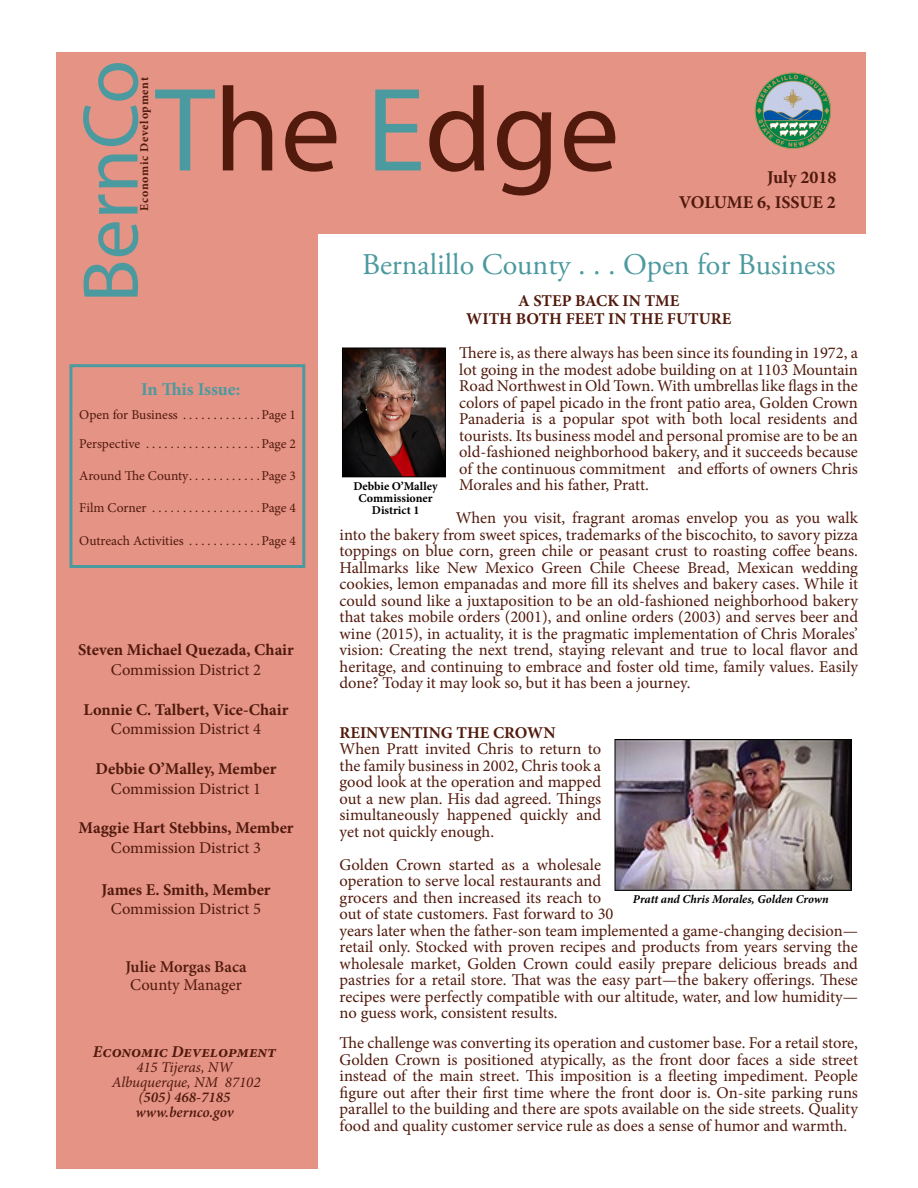
<style>
.page{position:relative;width:918px;height:1188px;background:#fff}
.page>*{position:absolute;margin:0;border:0;box-sizing:border-box;transform-origin:0 0}
.t1{font:120px "Myriad Pro";color:#511a0c}
.t2{font:79.5px "Myriad Pro";color:#4b9a9f}
.t3{font:30px "Adobe Garamond Pro";color:#4b9a9f}
.t4{font:700 18px/25.5px "Minion Pro";color:#511a0c;text-align:right}
.t5{font:700 18px "Minion Pro";color:#4b9a9f}
.t6{font:16.5px/16.5px "Minion Pro";color:#511a0c;text-align:justify}
.t7{font:700 16.5px/18px "Minion Pro";color:#511a0c;text-align:center}
.t8{font:italic 700 16.5px "Minion Pro";color:#511a0c}
.t9{font:600 16.5px "Minion Pro";color:#511a0c}
.t10{font:italic 15px/15px "Minion Pro";color:#511a0c;text-align:center}
.t11{font:13.5px/28.2px "Minion Pro";letter-spacing:-.005em;color:#511a0c}
.t12{font:700 12px/12px "Minion Pro";color:#000;text-align:center}
.t13{font:italic 700 12px "Minion Pro";letter-spacing:-.01em;color:#000}
.t14{font:700 12px "Minion Pro";letter-spacing:.06em;color:#511a0c}
.s1{color:#4b9a9f}
.s2{font-weight:600}
</style>
<div class="page">
<div style="left:56px;top:52px;width:810px;height:182px;background:#e49385"></div>
<div style="left:56px;top:216px;width:262px;height:953px;background:#e49385"></div>
<div style="left:69px;top:364px;width:236px;height:204px;border:3px solid #4b9a9f"></div>
<img style="left:344px;top:350px;width:100px;height:125px">
<div style="left:342px;top:348px;width:104px;height:129px;border:1px solid #000"></div>
<img style="left:617px;top:741px;width:233px;height:148px">
<div style="left:615px;top:739px;width:237px;height:152px;border:1px solid #000"></div>
<svg style="left:755px;top:73px;width:76px;height:76px"></svg>
<h2 class="t2" style="left:62px;top:303px;width:244px;rotate:-90deg">BernCo</h2>
<p class="t14" style="left:136px;top:211px;width:135px;rotate:-90deg">Economic Development</p>
<h1 class="t1" style="left:155px;top:56px;width:466px"><span class="s1">T</span>he <span class="s1">E</span>dge</h1>
<p class="t4" style="left:679px;top:164px;width:159px">July 2018<br>VOLUME 6, ISSUE 2</p>
<h3 class="t3" style="left:362px;top:247px;width:475px">Bernalillo County . . . Open for Business</h3>
<p class="t7" style="left:466px;top:291px;width:267px">A STEP BACK IN TME<br>WITH BOTH FEET IN THE FUTURE</p>
<p class="t6" style="left:459px;top:345px;width:400px">There is, as there always has been since its founding in 1972, a lot going in the modest adobe building on at 1103 Mountain Road Northwest in Old Town. With umbrellas like flags in the colors of papel picado in the front patio area, Golden Crown Panaderia is a popular spot with both local residents and tourists. Its business model and personal promise are to be an old-fashioned neighborhood bakery, and it succeeds because of the continuous commitment and efforts of owners Chris Morales and his father, Pratt.</p>
<p class="t6" style="left:340px;top:510px;width:520px;text-align:left;text-indent:116px">When you visit, fragrant aromas envelop you as you walk into the bakery from sweet spices, trademarks of the biscochito, to savory pizza toppings on blue corn, green chile or peasant crust to roasting coffee beans.<br>Hallmarks like New Mexico Green Chile Cheese Bread, Mexican wedding cookies, lemon empanadas and more fill its shelves and bakery cases. While it could sound like a juxtaposition to be an old-fashioned neighborhood bakery that takes mobile orders (2001), and online orders (2003) and serves beer and wine (2015), in actuality, it is the pragmatic implementation of Chris Morales’ vision: Creating the next trend, staying relevant and true to local flavor and heritage, and continuing to embrace and foster old time, family values. Easily done? Today it may look so, but it has been a journey.</p>
<p class="t7" style="left:340px;top:723px;width:218px">REINVENTING THE CROWN</p>
<p class="t6" style="left:340px;top:741px;width:263px">When Pratt invited Chris to return to the family business in 2002, Chris took a good look at the operation and mapped out a new plan. His dad agreed. Things simultaneously happened quickly and yet not quickly enough.</p>
<p class="t6" style="left:340px;top:856px;width:520px;text-align:left">Golden Crown started as a wholesale<br>operation to serve local restaurants and<br>grocers and then increased its reach to<br>out of state customers. Fast forward to 30<br>years later when the father-son team implemented a game-changing decision— retail only. Stocked with proven recipes and products from years serving the wholesale market, Golden Crown could easily prepare delicious breads and pastries for a retail store. That was the easy part—the bakery offerings. These recipes were perfectly compatible with our altitude, water, and low humidity— no guess work, consistent results.</p>
<p class="t6" style="left:340px;top:1035px;width:520px">The challenge was converting its operation and customer base. For a retail store, Golden Crown is positioned atypically, as the front door faces a side street instead of the main street. This imposition is a fleeting impediment. People figure out after their first time where the front door is. On-site parking runs parallel to the building and there are spots available on the side streets. Quality food and quality customer service rule as does a sense of humor and warmth.</p>
<p class="t5" style="left:141px;top:377px;width:101px">In This Issue:</p>
<p class="t11" style="left:79px;top:401px;width:218px">Open for Business . . . . . . . . . . . . Page 1<br>Perspective . . . . . . . . . . . . . . . . . . Page 2</p>
<p class="t11" style="left:79px;top:462px;width:218px">Around The County . . . . . . . . . . . Page 3</p>
<p class="t11" style="left:79px;top:494px;width:218px">Film Corner . . . . . . . . . . . . . . . . . Page 4</p>
<p class="t11" style="left:79px;top:526px;width:218px">Outreach Activities . . . . . . . . . . . Page 4</p>
<p class="t12" style="left:353px;top:480px;width:86px">Debbie O’Malley<br>Commissioner<br>District 1</p>
<p class="t7" style="left:78px;top:641px;width:217px">Steven Michael Quezada, Chair</p>
<p class="t6" style="left:111px;top:662px;width:152px">Commission District 2</p>
<p class="t7" style="left:84px;top:700px;width:206px">Lonnie C. Talbert, Vice-Chair</p>
<p class="t6" style="left:111px;top:721px;width:152px">Commission District 4</p>
<p class="t7" style="left:96px;top:760px;width:182px">Debbie O’Malley, Member</p>
<p class="t6" style="left:111px;top:780px;width:152px">Commission District 1</p>
<p class="t7" style="left:79px;top:819px;width:216px">Maggie Hart Stebbins, Member</p>
<p class="t6" style="left:111px;top:840px;width:152px">Commission District 3</p>
<p class="t7" style="left:102px;top:880px;width:170px">James E. Smith, Member</p>
<p class="t6" style="left:111px;top:901px;width:152px">Commission District 5</p>
<p class="t13" style="left:633px;top:891px;width:197px">Pratt and Chris Morales, Golden Crown</p>
<p class="t9" style="left:125px;top:955px;width:123px">Julie Morgas Baca</p>
<p class="t6" style="left:130px;top:977px;width:113px">County Manager</p>
<p class="t8" style="left:93px;top:1040px;width:185px">Economic Development</p>
<p class="t10" style="left:112px;top:1060px;width:150px">415 Tijeras, NW<br>Albuquerque, NM 87102 (<span class="s2">505) 468-7185 www.bernco.gov</span></p>
</div>
